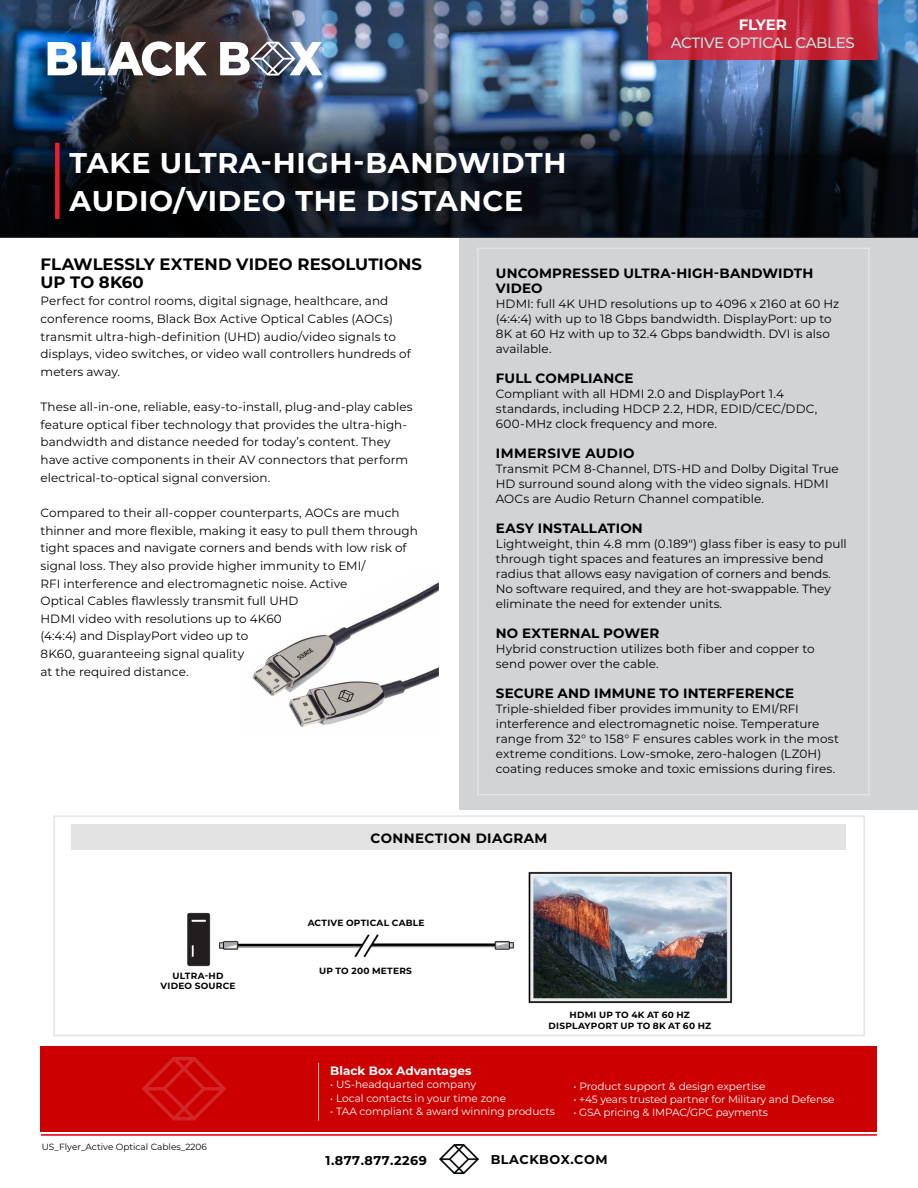
<style>
.page{position:relative;width:918px;height:1188px;background:#fff}
.page>*{position:absolute;margin:0;border:0;box-sizing:border-box;transform-origin:0 0}
.t1{font:700 28.5px/37.5px "Montserrat";letter-spacing:.025em;color:#fff}
.t2{font:700 16.5px/18px "Montserrat";letter-spacing:.005em;color:#000}
.t3{font:500 15px "Montserrat";letter-spacing:-.025em;color:#c2e0e0}
.t4{font:700 15px "Montserrat";letter-spacing:-.015em;color:#fff}
.t5{font:700 13.5px/15px "Montserrat";letter-spacing:.015em;color:#000}
.t6{font:700 13.5px "Montserrat";letter-spacing:.035em;color:#000}
.t7{font:700 12.75px "Montserrat";letter-spacing:.04em;color:#000101}
.t8{font:700 12.75px "Montserrat";letter-spacing:.04em;color:#000}
.t9{font:12px/17.7px "Montserrat";letter-spacing:.005em;color:#000}
.t10{font:700 12px "Montserrat";color:#fff}
.t11{font:10.5px "Montserrat";color:#fff}
.t12{font:700 9px/11.2px "Montserrat";letter-spacing:.025em;color:#000;text-align:center}
.t13{font:9px "Montserrat";color:#000}
</style>
<div class="page">
<hr style="left:41px;top:1134px;width:836px;height:2px;background:#e91d2d">
<img style="left:439px;top:1144px;width:40px;height:29px">
<img style="left:0;top:0;width:918px;height:81px">
<img style="left:0;top:81px;width:918px;height:157px">
<svg style="left:648px;top:0;width:230px;height:60px;background:#c82c41"></svg>
<div style="left:55px;top:143px;width:5px;height:76px;background:#e91d2d"></div>
<img style="left:48px;top:41px;width:159px;height:35px">
<svg style="left:220px;top:42px;width:104px;height:34px"></svg>
<div style="left:459px;top:238px;width:459px;height:572px;background:#d1d3d4"></div>
<img style="left:252px;top:582px;width:187px;height:145px">
<div style="left:477px;top:248px;width:393px;height:547px;border:2px solid #e3e3e3"></div>
<div style="left:53px;top:815px;width:812px;height:221px;border:2px solid #e3e3e3"></div>
<div style="left:72px;top:824px;width:774px;height:25px;background:#e3e3e3"></div>
<img style="left:187px;top:871px;width:546px;height:133px">
<div style="left:40px;top:1046px;width:838px;height:85px;background:#c00"></div>
<svg style="left:142px;top:1057px;width:84px;height:63px"></svg>
<hr style="left:318px;top:1063px;width:1px;height:58px;background:#e4c0b4">
<h1 class="t1" style="left:70px;top:143px;width:498px">TAKE ULTRA-HIGH-BANDWIDTH<br>AUDIO/VIDEO THE DISTANCE</h1>
<p class="t4" style="left:739px;top:14px;width:50px">FLYER</p>
<p class="t3" style="left:671px;top:32px;width:186px">ACTIVE OPTICAL CABLES</p>
<h2 class="t2" style="left:40px;top:254px;width:383px">FLAWLESSLY EXTEND VIDEO RESOLUTIONS<br>UP TO 8K60</h2>
<p class="t5" style="left:496px;top:265px;width:319px">UNCOMPRESSED ULTRA-HIGH-BANDWIDTH<br>VIDEO</p>
<p class="t9" style="left:496px;top:295px;width:345px;line-height:15.1px">HDMI: full 4K UHD resolutions up to 4096 x 2160 at 60 Hz (4:4:4) with up to 18 Gbps bandwidth. DisplayPort: up to 8K at 60 Hz with up to 32.4 Gbps bandwidth. DVI is also available.</p>
<p class="t5" style="left:496px;top:370px;width:139px">FULL COMPLIANCE</p>
<p class="t9" style="left:496px;top:386px;width:323px;line-height:15px">Compliant with all HDMI 2.0 and DisplayPort 1.4 standards, including HDCP 2.2, HDR, EDID/CEC/DDC,<br>600-MHz clock frequency and more.</p>
<p class="t6" style="left:496px;top:443px;width:140px">IMMERSIVE AUDIO</p>
<p class="t9" style="left:496px;top:461px;width:345px;line-height:15px">Transmit PCM 8-Channel, DTS-HD and Dolby Digital True<br>HD surround sound along with the video signals. HDMI<br>AOCs are Audio Return Channel compatible.</p>
<p class="t5" style="left:496px;top:520px;width:148px">EASY INSTALLATION</p>
<p class="t9" style="left:496px;top:536px;width:353px;line-height:15px">Lightweight, thin 4.8 mm (0.189") glass fiber is easy to pull through tight spaces and features an impressive bend radius that allows easy navigation of corners and bends.<br>No software required, and they are hot-swappable. They eliminate the need for extender units.</p>
<p class="t5" style="left:496px;top:625px;width:165px">NO EXTERNAL POWER</p>
<p class="t9" style="left:496px;top:641px;width:320px;line-height:15px">Hybrid construction utilizes both fiber and copper to send power over the cable.</p>
<p class="t5" style="left:496px;top:685px;width:300px">SECURE AND IMMUNE TO INTERFERENCE</p>
<p class="t9" style="left:496px;top:701px;width:345px;line-height:15px">Triple-shielded fiber provides immunity to EMI/RFI interference and electromagnetic noise. Temperature range from 32° to 158° F ensures cables work in the most extreme conditions. Low-smoke, zero-halogen (LZ0H) coating reduces smoke and toxic emissions during fires.</p>
<p class="t9" style="left:41px;top:292px;width:372px">Perfect for control rooms, digital signage, healthcare, and conference rooms, Black Box Active Optical Cables (AOCs) transmit ultra-high-definition (UHD) audio/video signals to displays, video switches, or video wall controllers hundreds of meters away.</p>
<p class="t9" style="left:41px;top:398px;width:374px">These all-in-one, reliable, easy-to-install, plug-and-play cables feature optical fiber technology that provides the ultra-high&shy;bandwidth and distance needed for today’s content. They have active components in their AV connectors that perform electrical-to-optical signal conversion.</p>
<p class="t9" style="left:41px;top:503px;width:379px">Compared to their all-copper counterparts, AOCs are much thinner and more flexible, making it easy to pull them through tight spaces and navigate corners and bends with low risk of signal loss. They also provide higher immunity to EMI/<br>RFI interference and electromagnetic noise. Active<br>Optical Cables flawlessly transmit full UHD<br>HDMI video with resolutions up to 4K60<br>(4:4:4) and DisplayPort video up to<br>8K60, guaranteeing signal quality<br>at the required distance.</p>
<p class="t5" style="left:371px;top:830px;width:178px">CONNECTION DIAGRAM</p>
<p class="t12" style="left:161px;top:970px;width:76px;line-height:10.5px">ULTRA-HD<br>VIDEO SOURCE</p>
<p class="t13" style="left:42px;top:1141px;width:167px">US_Flyer_Active Optical Cables_2206</p>
<p class="t12" style="left:308px;top:917px;width:118px">ACTIVE OPTICAL CABLE</p>
<p class="t12" style="left:319px;top:965px;width:94px">UP TO 200 METERS</p>
<p class="t12" style="left:548px;top:1008px;width:164px">HDMI UP TO 4K AT 60 HZ<br>DISPLAYPORT UP TO 8K AT 60 HZ</p>
<p class="t10" style="left:330px;top:1062px;width:143px">Black Box Advantages</p>
<p class="t11" style="left:330px;top:1078px;width:148px">• US-headquarted company</p>
<p class="t11" style="left:330px;top:1091px;width:177px">• Local contacts in your time zone</p>
<p class="t11" style="left:330px;top:1104px;width:226px">• TAA compliant &amp; award winning products</p>
<p class="t11" style="left:574px;top:1079px;width:193px">• Product support &amp; design expertise</p>
<p class="t11" style="left:574px;top:1092px;width:262px">• +45 years trusted partner for Military and Defense</p>
<p class="t11" style="left:574px;top:1106px;width:196px">• GSA pricing &amp; IMPAC/GPC payments</p>
<p class="t7" style="left:326px;top:1151px;width:103px">1.877.877.2269</p>
<p class="t8" style="left:491px;top:1151px;width:118px">BLACKBOX.COM</p>
</div>
